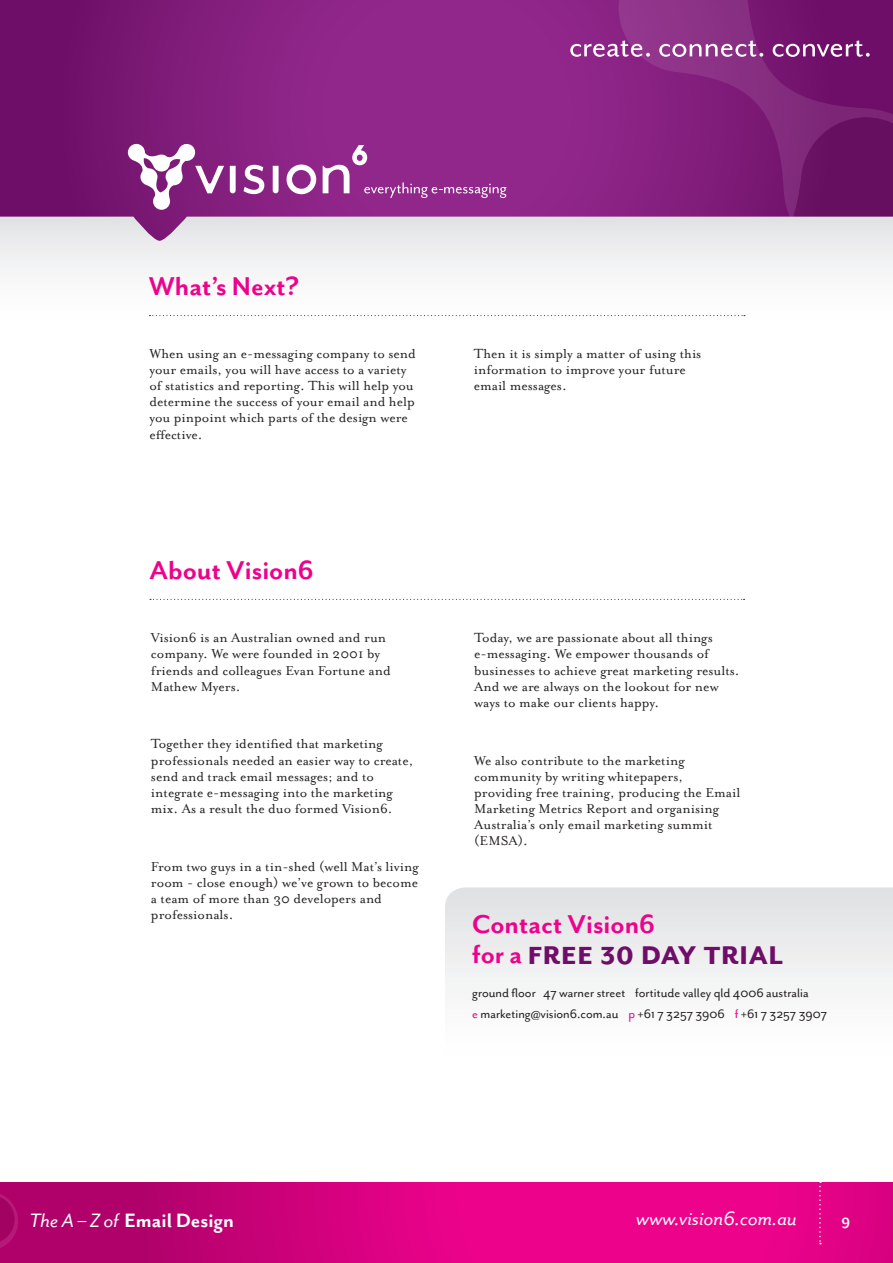
<style>
.page{position:relative;width:893px;height:1263px;background:#fff}
.page>*{position:absolute;margin:0;border:0;box-sizing:border-box;transform-origin:0 0}
.t1{font:40.5px "Mr Eaves San SCB";color:#6e0e68}
.Heading_1{font:30px "Mr Eaves San B";color:#ed028c}
.t2{font:22.5px "Mr Eaves San B";color:#fff}
.t3{font:22.5px "Mr Eaves San Alt RI";color:#fff}
.t4{font:16.5px "Mr Eaves San B";color:#fff}
.Body{font:15px/16.2px "Mrs Eaves Roman";color:#231f20}
.t5{font:14.25px "Mr Eaves San R";color:#231f20}
.s1{font-family:"Mr Eaves San B";font-size:30px;color:#ed028c}
.s2{color:#ed028c}
.s3{font-family:"Mr Eaves San Alt RI"}
</style>
<div class="page">
<div style="left:0;top:216px;width:893px;height:344px;background:linear-gradient(to bottom,#f7f7f7,#fff)"></div>
<svg style="left:0;top:1182px;width:893px;height:81px;background:#d70180"></svg>
<svg style="left:0;top:1182px;width:20px;height:68px"></svg>
<svg style="left:819px;top:1182px;width:2px;height:62px"></svg>
<svg style="left:0;top:0;width:611px;height:241px;background:#90358b"></svg>
<svg style="left:611px;top:0;width:282px;height:117px;background:#7e1f78"></svg>
<svg style="left:607px;top:117px;width:286px;height:124px;background:#8e428a"></svg>
<svg style="left:128px;top:143px;width:378px;height:67px;background:#9c4497"></svg>
<svg style="left:570px;top:41px;width:80px;height:16px"></svg>
<svg style="left:659px;top:41px;width:104px;height:16px"></svg>
<svg style="left:773px;top:41px;width:97px;height:16px"></svg>
<svg style="left:149px;top:315px;width:596px;height:1px"></svg>
<svg style="left:150px;top:599px;width:595px;height:1px"></svg>
<svg style="left:445px;top:887px;width:448px;height:102px"></svg>
<p class="Heading_1" style="left:149px;top:269px;width:152px">What’s Next?</p>
<p class="Body" style="left:149px;top:346px;width:268px">When using an e-messaging company to send your emails, you will have access to a variety of statistics and reporting. This will help you determine the success of your email and help you pinpoint which parts of the design were effective.</p>
<p class="Body" style="left:474px;top:346px;width:229px">Then it is simply a matter of using this information to improve your future email messages.</p>
<p class="Heading_1" style="left:149px;top:553px;width:166px">About Vision6</p>
<p class="Body" style="left:151px;top:630px;width:241px">Vision6 is an Australian owned and run company. We were founded in 2001 by friends and colleagues Evan Fortune and<br>Mathew Myers.</p>
<p class="Body" style="left:151px;top:736px;width:264px">Together they identified that marketing professionals needed an easier way to create, send and track email messages; and to integrate e-messaging into the marketing mix. As a result the duo formed Vision6.</p>
<p class="Body" style="left:151px;top:858px;width:269px">From two guys in a tin-shed (well Mat’s living room - close enough) we’ve grown to become a team of more than 30 developers and professionals.</p>
<p class="Body" style="left:474px;top:630px;width:267px">Today, we are passionate about all things e-messaging. We empower thousands of businesses to achieve great marketing results.<br>And we are always on the lookout for new ways to make our clients happy.</p>
<p class="Body" style="left:474px;top:752px;width:268px">We also contribute to the marketing community by writing whitepapers, providing free training, producing the Email Marketing Metrics Report and organising Australia’s only email marketing summit (EMSA).</p>
<p class="Heading_1" style="left:472px;top:907px;width:184px">Contact Vision6</p>
<p class="t1" style="left:472px;top:929px;width:313px"><span class="s1">for a</span> free 30 day trial</p>
<p class="t5" style="left:472px;top:985px;width:338px">ground floor 47 warner street fortitude valley qld 4006 australia</p>
<p class="t5" style="left:472px;top:1006px;width:356px"><span class="s2">e</span> marketing@vision6.com.au <span class="s2">p</span> +61 7 3257 3906 <span class="s2">f</span> +61 7 3257 3907</p>
<p class="t2" style="left:29px;top:1207px;width:206px"><span class="s3">The A – Z of</span> Email Design</p>
<p class="t3" style="left:636px;top:1206px;width:162px">www.vision6.com.au</p>
<p class="t4" style="left:841px;top:1210px;width:10px">9</p>
</div>
